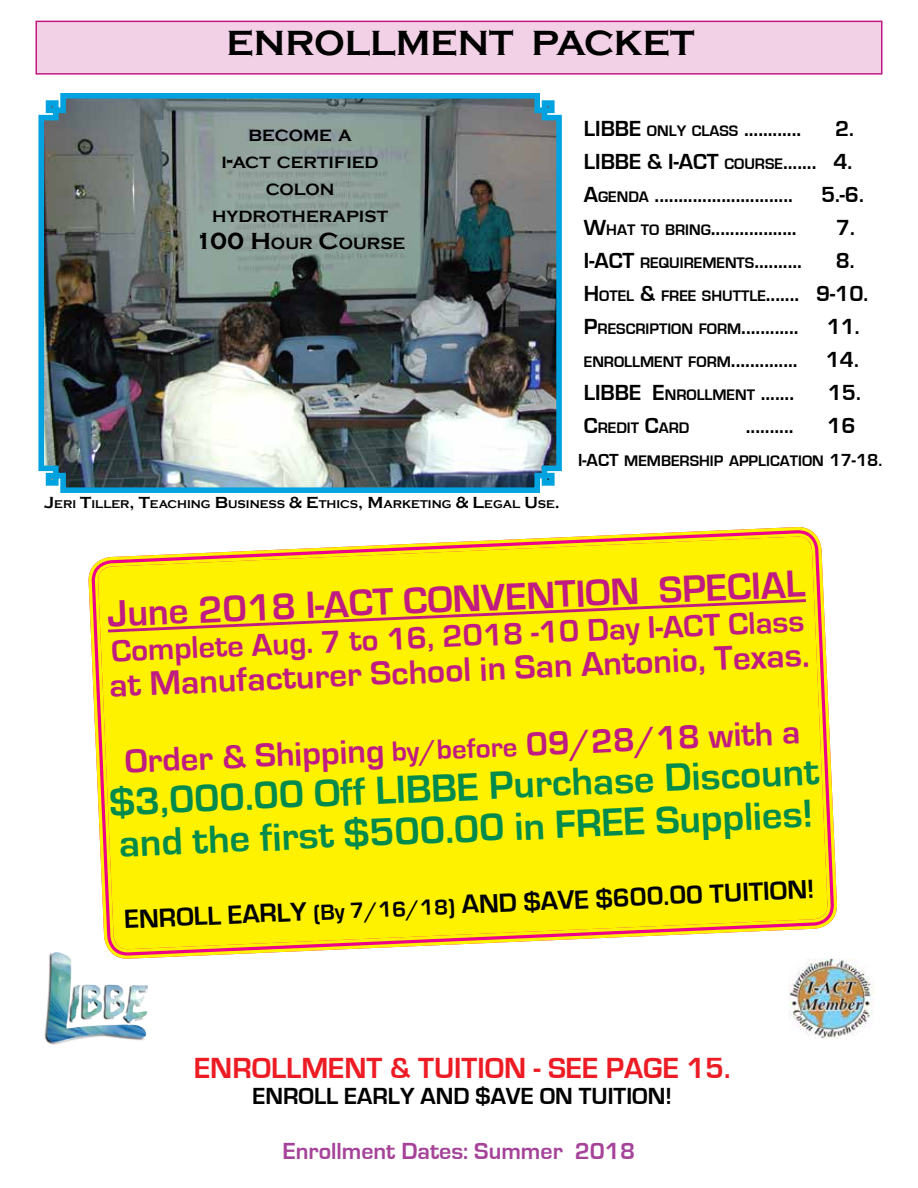
<style>
.page{position:relative;width:918px;height:1188px;background:#fff}
.page>*{position:absolute;margin:0;border:0;box-sizing:border-box;transform-origin:0 0}
.t1{font:700 40.35px/42px "Eurostile";color:#008a4b}
.t2{font:700 39px "Eurostile";color:#bf1b82}
.t3{font:700 36px "Copperplate Gothic";color:#000}
.t4{font:700 34.95px/75.9px "Eurostile";color:#bf1b82;text-align:center}
.t5{font:700 32.25px "Eurostile";color:#bf1b82}
.t6{font:700 30px "Eurostile";color:#ed1c24}
.t7{font:700 27px "Eurostile";color:#000}
.t8{font:700 24px "Eurostile";color:#000}
.t9{font:700 24px "Eurostile";color:#a54399}
.t10{font:700 22.5px/33px "Eurostile";color:#000;text-align:justify}
.t11{font:700 22.5px "Eurostile";color:#000}
.t12{font:700 16.8px/27px "Copperplate Gothic";color:#000;text-align:center}
.t13{font:700 15.75px/33px "Eurostile";color:#000}
.t14{font:700 11.55px "Copperplate Gothic";color:#000}
.s1{font-size:24px}
.s2{font-size:16.5px}
.s3{font-size:15.75px}
.s4{font-size:22.5px}
.s5{font-size:18px}
.s6{font-size:28.8px}
</style>
<div class="page">
<img style="left:38px;top:93px;width:517px;height:400px">
<div style="left:35px;top:21px;width:848px;height:54px;background:#f2d1e6;border:2px solid #bf1b82"></div>
<img style="left:833px;top:958px;width:41px;height:80px">
<img style="left:44px;top:953px;width:49px;height:91px">
<img style="left:93px;top:114px;width:740px;height:927px">
<svg style="left:89px;top:528px;width:747px;height:430px"></svg>
<svg style="left:96px;top:534px;width:734px;height:417px"></svg>
<h3 class="t3" style="left:227px;top:23px;width:29px">ENROLL</h3>
<h3 class="t3" style="left:396px;top:23px;width:164px">MENT PACKE</h3>
<h3 class="t3" style="left:670px;top:23px;width:26px">T</h3>
<p class="t12" style="left:195px;top:122px;width:212px">BECOME A<br>I<span class="s1">-</span>ACT CERTIFIED<br>COLON<br>HYDROTHERAPIST<br><span class="s1">100 H</span>OUR <span class="s1">C</span>OURSE</p>
<p class="t14" style="left:44px;top:497px;width:517px"><span class="s2">J</span>ERI <span class="s2">T</span>ILLER<span class="s2">, T</span>EACHING <span class="s2">B</span>USINESS <span class="s2">&amp; E</span>THICS<span class="s2">, M</span>ARKETING <span class="s2">&amp; L</span>EGAL <span class="s2">U</span>SE<span class="s2">.</span></p>
<p class="t10" style="left:584px;top:112px;width:272px;text-indent:251px">2.<br>LIBBE &amp; I-ACT <span class="s3">COURSE</span>....... 4.<br>A<span class="s3">GENDA</span> .............................</p>
<p class="t10" style="left:584px;top:112px;width:219px">LIBBE <span class="s3">ONLY CLASS</span> ............</p>
<p class="t10" style="left:821px;top:178px;width:44px">5.-6.</p>
<p class="t10" style="left:584px;top:211px;width:214px">W<span class="s3">HAT TO BRING</span>..................</p>
<p class="t10" style="left:836px;top:211px;width:20px">7.</p>
<p class="t10" style="left:584px;top:244px;width:220px">I-ACT <span class="s3">REQUIREMENTS</span>..........</p>
<p class="t10" style="left:836px;top:244px;width:20px">8.</p>
<p class="t13" style="left:584px;top:279px;width:286px"><span class="s4">H</span>OTEL <span class="s4">&amp;</span> FREE SHUTTLE<span class="s4">....... 9-10.<br>P</span>RESCRIPTI</p>
<p class="t10" style="left:671px;top:310px;width:129px"><span class="s3">ON FORM</span>............</p>
<p class="t10" style="left:827px;top:310px;width:35px">11.</p>
<p class="t13" style="left:584px;top:345px;width:215px">ENROLLMENT FORM<span class="s4">..............</span></p>
<p class="t10" style="left:826px;top:343px;width:35px">14.</p>
<p class="t10" style="left:584px;top:376px;width:212px">LIBBE E<span class="s3">NROLLMENT</span> .......</p>
<p class="t10" style="left:828px;top:376px;width:35px">15.</p>
<p class="t13" style="left:584px;top:411px;width:107px"><span class="s4">C</span>REDIT <span class="s4">C</span>ARD</p>
<p class="t10" style="left:746px;top:409px;width:49px">..........</p>
<p class="t10" style="left:827px;top:409px;width:30px">16</p>
<p class="t13" style="left:578px;top:444px;width:170px"><span class="s5">I-ACT</span> MEMBERSHIP APPLI</p>
<p class="t13" style="left:770px;top:444px;width:114px">CATION <span class="s5">17-18.</span></p>
<h2 class="t2" style="left:106px;top:596px;width:700px;rotate:-3deg">June 2018 I-ACT CONVENTION SPECIAL</h2>
<h3 class="t5" style="left:111px;top:631px;width:695px;rotate:-2deg">Complete Aug. 7 to 16, 2018 -10 Day I-ACT Class</h3>
<h3 class="t4" style="left:108px;top:651px;width:702px;rotate:-3deg">at Manufacturer School in San Antonio, Texas.<br>Order &amp; Shipping <span class="s6">by/before</span> 09/28/18 with a</h3>
<h1 class="t1" style="left:109px;top:779px;width:712px;rotate:-2deg">$3,000.00 Off LIBBE Purchase Discount and the first $500.00 in FREE Supplies!</h1>
<p class="t7" style="left:461px;top:892px;width:355px;rotate:-3deg">AND $AVE $600.00 TUITION!</p>
<p class="t7" style="left:124px;top:905px;width:184px;rotate:-3deg">ENROLL EARLY</p>
<p class="t11" style="left:313px;top:900px;width:143px;rotate:-2deg">(By 7/16/18)</p>
<h3 class="t6" style="left:194px;top:1052px;width:538px">ENROLLMENT &amp; TUITION - SEE PAGE 15.</h3>
<p class="t8" style="left:253px;top:1083px;width:421px">ENROLL EARLY AND $AVE ON TUITION!</p>
<p class="t9" style="left:283px;top:1138px;width:354px">Enrollment Dates: Summer 2018</p>
</div>
